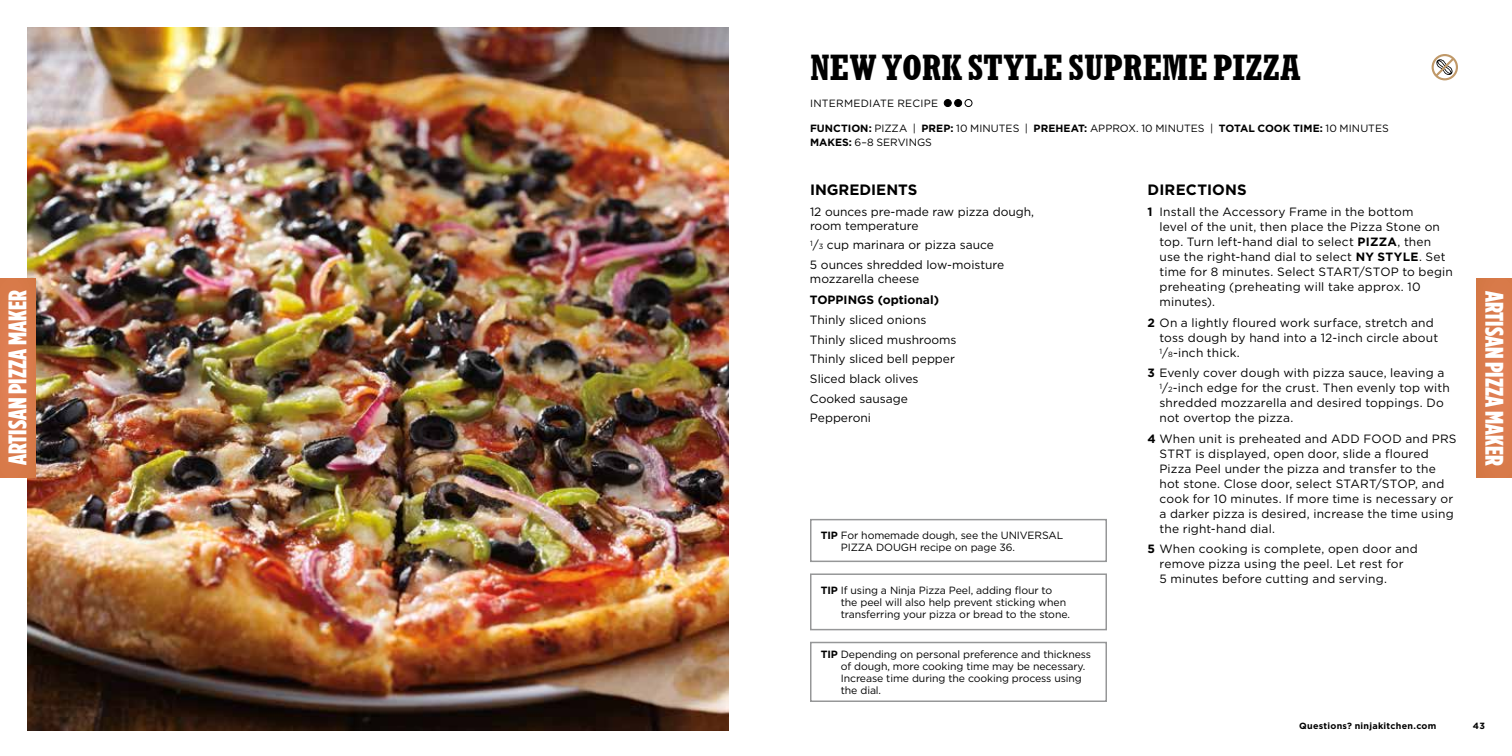
<style>
.page{position:relative;width:1512px;height:756px;background:#fff}
.page>*{position:absolute;margin:0;border:0;box-sizing:border-box;transform-origin:0 0}
.t1{font:700 condensed 34.5px "Rockwell Nova";letter-spacing:.01em;color:#000}
.t2{font:900 25.5px "Gotham Condensed";color:#fff}
.t3{font:700 15px "Gotham";color:#000}
.t4{font:12px/15px "Gotham";letter-spacing:.015em;color:#000}
.t5{font:700 12px "Gotham";color:#000}
.t6{font:10.5px/12px "Gotham";letter-spacing:-.01em;color:#000}
.t7{font:10.5px "Gotham";letter-spacing:.025em;color:#000}
.t8{font:700 9px "Gotham";letter-spacing:.03em;color:#000}
.s1{font-weight:700}
.s2{font-size:7.5px}
</style>
<div class="page">
<img style="left:27px;top:27px;width:702px;height:703px">
<div style="left:1476px;top:279px;width:36px;height:198px;background:#db7c4d"></div>
<div style="left:0;top:279px;width:36px;height:198px;background:#db7c4d"></div>
<div style="left:944px;top:100px;width:7px;height:7px;background:#000;border-radius:50%"></div>
<div style="left:944px;top:99px;width:8px;height:8px;border:1px solid #000;border-radius:50%"></div>
<div style="left:955px;top:100px;width:7px;height:7px;background:#000;border-radius:50%"></div>
<div style="left:954px;top:99px;width:8px;height:8px;border:1px solid #000;border-radius:50%"></div>
<div style="left:965px;top:99px;width:7px;height:8px;border:1px solid #000;border-radius:50%"></div>
<div style="left:1432px;top:54px;width:26px;height:26px;border:2px solid #c09969;border-radius:50%"></div>
<svg style="left:1433px;top:56px;width:23px;height:23px"></svg>
<div style="left:810px;top:642px;width:297px;height:60px;border:2px solid #969798"></div>
<div style="left:810px;top:573px;width:297px;height:57px;border:2px solid #969798"></div>
<div style="left:810px;top:519px;width:297px;height:43px;border:2px solid #969798"></div>
<h2 class="t2" style="left:2px;top:465px;width:176px;rotate:-90deg">ARTISAN PIZZA MAKER</h2>
<h1 class="t1" style="left:810px;top:46px;width:492px">NEW YORK STYLE SUPREME PIZZA</h1>
<p class="t7" style="left:810px;top:96px;width:130px">INTERMEDIATE RECIPE</p>
<p class="t6" style="left:810px;top:122px;width:580px;line-height:13.5px"><span class="s1">FUNCTION:</span> PIZZA | <span class="s1">PREP:</span> 10 MINUTES | <span class="s1">PREHEAT:</span> APPROX. 10 MINUTES | <span class="s1">TOTAL COOK TIME:</span> 10 MINUTES<br><span class="s1">MAKES:</span> 6–8 SERVINGS</p>
<p class="t3" style="left:810px;top:179px;width:109px">INGREDIENTS</p>
<p class="t4" style="left:810px;top:204px;width:226px;line-height:14.2px">12 ounces pre-made raw pizza dough, room temperature</p>
<p class="t4" style="left:810px;top:235px;width:196px;line-height:19.6px"><sup>1</sup>/<span class="s2">3</span> cup marinara or pizza sauce<br>5 ounces shredded low-moisture</p>
<p class="t4" style="left:810px;top:271px;width:111px">mozzarella cheese</p>
<p class="t5" style="left:810px;top:292px;width:131px">TOPPINGS (optional)</p>
<p class="t4" style="left:810px;top:310px;width:148px;line-height:19.6px">Thinly sliced onions<br>Thinly sliced mushrooms<br>Thinly sliced bell pepper<br>Sliced black olives<br>Cooked sausage<br>Pepperoni</p>
<p class="t6" style="left:841px;top:529px;width:224px;text-indent:-20px"><span class="s1">TIP</span> For homemade dough, see the UNIVERSAL<br>PIZZA DOUGH recipe on page 36.</p>
<p class="t6" style="left:841px;top:584px;width:231px;text-indent:-20px"><span class="s1">TIP</span> If using a Ninja Pizza Peel, adding flour to the peel will also help prevent sticking when transferring your pizza or bread to the stone.</p>
<p class="t6" style="left:841px;top:648px;width:252px;text-indent:-20px"><span class="s1">TIP</span> Depending on personal preference and thickness of dough, more cooking time may be necessary.<br>Increase time during the cooking process using the dial.</p>
<p class="t3" style="left:1148px;top:179px;width:101px">DIRECTIONS</p>
<p class="t4" style="left:1160px;top:204px;width:295px;text-indent:-12px"><span class="s1">1</span> Install the Accessory Frame in the bottom<br>level of the unit, then place the Pizza Stone on top. Turn left-hand dial to select <span class="s1">PIZZA</span>, then use the right-hand dial to select <span class="s1">NY STYLE</span>. Set time for 8 minutes. Select START/STOP to begin preheating (preheating will take approx. 10 minutes).</p>
<p class="t4" style="left:1160px;top:315px;width:280px;text-indent:-12px"><span class="s1">2</span> On a lightly floured work surface, stretch and toss dough by hand into a 12-inch circle about<br><sup>1</sup>/<span class="s2">8</span>-inch thick.</p>
<p class="t4" style="left:1160px;top:365px;width:292px;text-indent:-12px"><span class="s1">3</span> Evenly cover dough with pizza sauce, leaving a <sup>1</sup>/<span class="s2">2</span>-inch edge for the crust. Then evenly top with shredded mozzarella and desired toppings. Do not overtop the pizza.</p>
<p class="t4" style="left:1160px;top:431px;width:299px;text-indent:-12px"><span class="s1">4</span> When unit is preheated and ADD FOOD and PRS STRT is displayed, open door, slide a floured Pizza Peel under the pizza and transfer to the hot stone. Close door, select START/STOP, and cook for 10 minutes. If more time is necessary or a darker pizza is desired, increase the time using the right-hand dial.</p>
<p class="t4" style="left:1160px;top:541px;width:260px;text-indent:-12px"><span class="s1">5</span> When cooking is complete, open door and remove pizza using the peel. Let rest for<br>5 minutes before cutting and serving.</p>
<h2 class="t2" style="left:1510px;top:291px;width:176px;rotate:90deg">ARTISAN PIZZA MAKER</h2>
<p class="t8" style="left:1299px;top:720px;width:139px">Questions? ninjakitchen.com</p>
<p class="t8" style="left:1473px;top:720px;width:14px">43</p>
</div>
